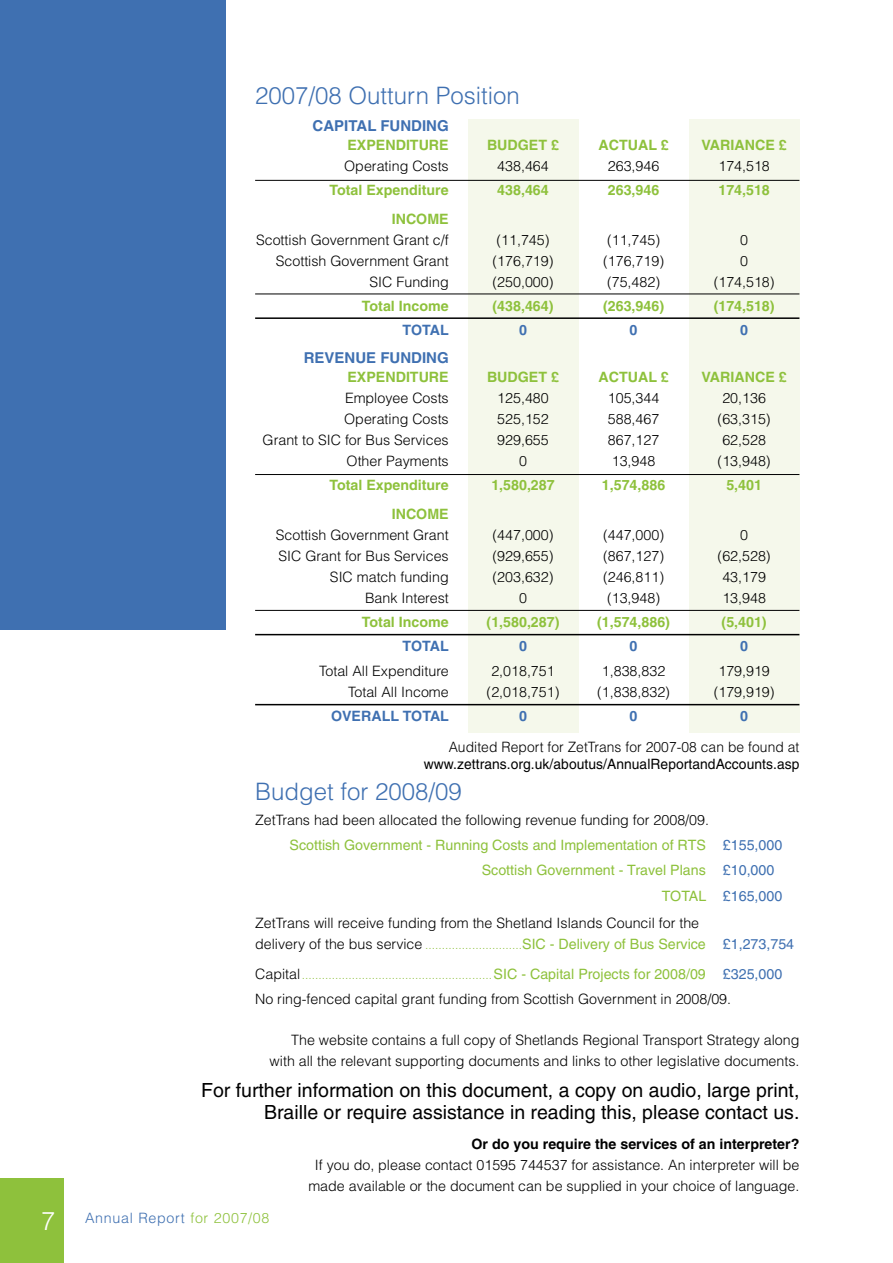
<style>
.page{position:relative;width:893px;height:1263px;background:#fff}
.page>*{position:absolute;margin:0;border:0;box-sizing:border-box;transform-origin:0 0}
.t1{font:300 24px "Helvetica";color:#3f70b1}
.t2{font:19.5px/22.5px "Helvetica";color:#000;text-align:right}
.t3{font:700 15px "Helvetica";color:#3f70b1}
.t4{font:300 14.25px/21px "Helvetica";color:#000;text-align:center}
.t5{font:700 14.25px/28.2px "Helvetica";color:#8ec13c;text-align:right}
.t6{font:14.25px "Helvetica";color:#8ec13c}
.t7{font:14.25px "Helvetica";letter-spacing:.005em;color:#000}
.t8{font:700 14.25px "Helvetica";color:#000}
.t9{font:700 14.25px "Helvetica";color:#3f70b1}
.t10{font:300 14.25px "Helvetica";letter-spacing:.05em;color:#3f70b1}
.t11{font:14.25px "Helvetica";color:#3f70b1}
.t12{font:300 12px "Helvetica";color:#8ec13c}
.s1{color:#3f70b1}
.s2{color:#8ec13c}
.s3{font-size:14.25px;color:#000}
.s4{font-weight:400;font-size:14.25px}
.s5{font-weight:400;font-size:14.25px;color:#3f70b1}
.s6{font-size:25.5px;color:#fff}
</style>
<div class="page">
<div style="left:0;top:1178px;width:64px;height:85px;background:#8ec13c"></div>
<div style="left:0;top:0;width:225px;height:630px;background:#3f70b1"></div>
<div style="left:468px;top:119px;width:110px;height:613px;background:#f5f8eb"></div>
<div style="left:689px;top:119px;width:110px;height:613px;background:#f5f8eb"></div>
<hr style="left:255px;top:180px;width:544px;height:1px;background:#000">
<hr style="left:255px;top:474px;width:544px;height:1px;background:#000">
<hr style="left:255px;top:610px;width:544px;height:1px;background:#000">
<hr style="left:255px;top:634px;width:544px;height:1px;background:#000">
<hr style="left:255px;top:704px;width:544px;height:1px;background:#000">
<hr style="left:255px;top:294px;width:544px;height:1px;background:#000">
<hr style="left:255px;top:317px;width:544px;height:2px;background:#000">
<h1 class="t1" style="left:255px;top:80px;width:266px">2007/08 Outturn Position</h1>
<p class="t3" style="left:313px;top:116px;width:138px">CAPITAL FUNDING</p>
<p class="t5" style="left:347px;top:131px;width:103px">EXPENDITURE</p>
<p class="t4" style="left:344px;top:155px;width:106px">Operating Costs</p>
<p class="t5" style="left:329px;top:176px;width:121px">Total Expenditure<br>INCOME</p>
<p class="t4" style="left:256px;top:229px;width:194px;text-align:right">Scottish Government Grant c/f<br>Scottish Government Grant<br>SIC Funding</p>
<p class="t5" style="left:362px;top:291px;width:88px">Total Income</p>
<p class="t9" style="left:403px;top:321px;width:48px">TOTAL</p>
<p class="t3" style="left:304px;top:348px;width:147px">REVENUE FUNDING</p>
<p class="t5" style="left:347px;top:363px;width:103px">EXPENDITURE</p>
<p class="t4" style="left:263px;top:387px;width:188px;text-align:right">Employee Costs<br>Operating Costs<br>Grant to SIC for Bus Services<br>Other Payments</p>
<p class="t5" style="left:329px;top:471px;width:121px">Total Expenditure<br>INCOME</p>
<p class="t4" style="left:276px;top:524px;width:174px;text-align:right">Scottish Government Grant<br>SIC Grant for Bus Services<br>SIC match funding<br>Bank Interest</p>
<p class="t5" style="left:362px;top:607px;width:88px">Total Income</p>
<p class="t9" style="left:403px;top:637px;width:48px">TOTAL</p>
<p class="t4" style="left:319px;top:660px;width:131px;text-align:right">Total All Expenditure<br>Total All Income</p>
<p class="t9" style="left:331px;top:707px;width:119px">OVERALL TOTAL</p>
<p class="t5" style="left:487px;top:131px;width:74px">BUDGET £</p>
<p class="t4" style="left:497px;top:155px;width:53px">438,464</p>
<p class="t5" style="left:497px;top:176px;width:53px">438,464</p>
<p class="t4" style="left:492px;top:229px;width:62px;text-align:left">(11,745) (176,719) (250,000)</p>
<p class="t5" style="left:492px;top:291px;width:62px">(438,464)</p>
<p class="t9" style="left:519px;top:321px;width:9px">0</p>
<p class="t5" style="left:487px;top:363px;width:74px">BUDGET £</p>
<p class="t4" style="left:497px;top:387px;width:53px">125,480<br>525,152<br>929,655<br>0</p>
<p class="t5" style="left:491px;top:471px;width:65px">1,580,287</p>
<p class="t4" style="left:492px;top:524px;width:62px">(447,000) (929,655) (203,632)<br>0</p>
<p class="t5" style="left:487px;top:607px;width:74px">(1,580,287)</p>
<p class="t9" style="left:519px;top:637px;width:9px">0</p>
<p class="t4" style="left:487px;top:660px;width:74px">2,018,751 (2,018,751)</p>
<p class="t9" style="left:519px;top:707px;width:9px">0</p>
<p class="t5" style="left:701px;top:131px;width:87px">VARIANCE £</p>
<p class="t4" style="left:718px;top:155px;width:53px">174,518</p>
<p class="t5" style="left:718px;top:176px;width:53px">174,518</p>
<p class="t4" style="left:714px;top:229px;width:62px">0<br>0 (174,518)</p>
<p class="t5" style="left:714px;top:291px;width:62px">(174,518)</p>
<p class="t9" style="left:740px;top:321px;width:9px">0</p>
<p class="t5" style="left:701px;top:363px;width:87px">VARIANCE £</p>
<p class="t4" style="left:718px;top:387px;width:55px">20,136 (63,315)<br>62,528 (13,948)</p>
<p class="t5" style="left:726px;top:471px;width:37px">5,401</p>
<p class="t4" style="left:718px;top:524px;width:55px">0 (62,528)<br>43,179<br>13,948</p>
<p class="t5" style="left:722px;top:607px;width:47px">(5,401)</p>
<p class="t9" style="left:740px;top:637px;width:9px">0</p>
<p class="t4" style="left:714px;top:660px;width:62px">179,919 (179,919)</p>
<p class="t9" style="left:740px;top:707px;width:9px">0</p>
<p class="t4" style="left:449px;top:736px;width:352px">Audited Report for ZetTrans for 2007-08 can be found at</p>
<p class="t7" style="left:424px;top:755px;width:377px">www.zettrans.org.uk/aboutus/AnnualReportandAccounts.asp</p>
<p class="t5" style="left:598px;top:131px;width:72px">ACTUAL £</p>
<p class="t4" style="left:608px;top:155px;width:53px">263,946</p>
<p class="t5" style="left:608px;top:176px;width:53px">263,946</p>
<p class="t4" style="left:603px;top:229px;width:62px;text-align:left">(11,745) (176,719) (75,482)</p>
<p class="t5" style="left:603px;top:291px;width:62px">(263,946)</p>
<p class="t9" style="left:630px;top:321px;width:9px">0</p>
<p class="t5" style="left:598px;top:363px;width:72px">ACTUAL £</p>
<p class="t4" style="left:608px;top:387px;width:53px;text-align:justify">105,344<br>588,467<br>867,127<br>13,948</p>
<p class="t5" style="left:602px;top:471px;width:65px">1,574,886</p>
<p class="t4" style="left:603px;top:524px;width:62px;text-align:justify">(447,000) (867,127) (246,811) (13,948)</p>
<p class="t5" style="left:597px;top:607px;width:74px">(1,574,886)</p>
<p class="t9" style="left:630px;top:637px;width:9px">0</p>
<p class="t4" style="left:597px;top:660px;width:74px">1,838,832 (1,838,832)</p>
<p class="t9" style="left:630px;top:707px;width:9px">0</p>
<h1 class="t1" style="left:255px;top:776px;width:208px">Budget for 2008/09</h1>
<p class="t4" style="left:255px;top:809px;width:455px">ZetTrans had been allocated the following revenue funding for 2008/09.</p>
<p class="t6" style="left:290px;top:837px;width:494px">Scottish Government - Running Costs and Implementation of RTS <span class="s1">£155,000</span></p>
<p class="t6" style="left:482px;top:862px;width:294px">Scottish Government - Travel Plans <span class="s1">£10,000</span></p>
<p class="t11" style="left:662px;top:887px;width:122px"><span class="s2">TOTAL</span> £165,000</p>
<p class="t4" style="left:255px;top:912px;width:446px">ZetTrans will receive funding from the Shetland Islands Council for the</p>
<p class="t12" style="left:255px;top:937px;width:541px"><span class="s3">delivery of the bus service</span> .............................<span class="s4">SIC - Delivery of Bus Service</span> <span class="s5">£1,273,754</span></p>
<p class="t12" style="left:255px;top:967px;width:529px"><span class="s3">Capital</span> .........................................................<span class="s4">SIC - Capital Projects for 2008/09</span> <span class="s5">£325,000</span></p>
<p class="t4" style="left:255px;top:988px;width:477px">No ring-fenced capital grant funding from Scottish Government in 2008/09.</p>
<p class="t4" style="left:270px;top:1028px;width:531px;text-align:right">The website contains a full copy of Shetlands Regional Transport Strategy along with all the relevant supporting documents and links to other legislative documents.</p>
<h2 class="t2" style="left:201px;top:1078px;width:600px">For further information on this document, a copy on audio, large print,<br>Braille or require assistance in reading this, please contact us.</h2>
<p class="t8" style="left:472px;top:1135px;width:329px">Or do you require the services of an interpreter?</p>
<p class="t4" style="left:308px;top:1154px;width:493px">If you do, please contact 01595 744537 for assistance. An interpreter will be made available or the document can be supplied in your choice of language.</p>
<p class="t10" style="left:41px;top:1209px;width:230px"><span class="s6">7</span> Annual Report <span class="s2">for 2007/08</span></p>
</div>
